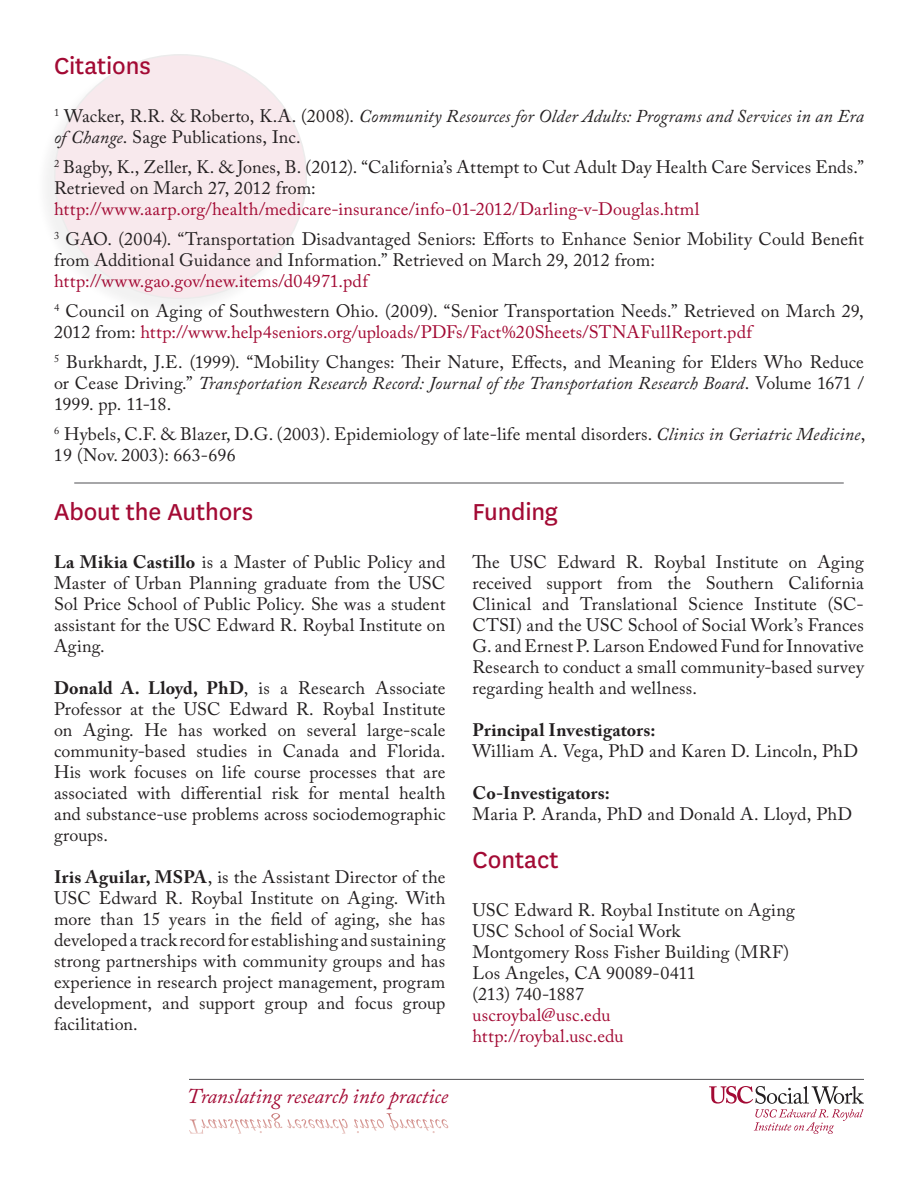
<style>
.page{position:relative;width:918px;height:1188px;background:#fff}
.page>*{position:absolute;margin:0;border:0;box-sizing:border-box;transform-origin:0 0}
.t1{font:27px "National";letter-spacing:-.005em;color:#a30a34}
.t2{font:italic 21px "Adobe Caslon Pro";color:#a30a34}
.t3{font:18px/21px "Adobe Caslon Pro";letter-spacing:.01em;color:#231f20}
.t4{font:italic 18px/21px "Adobe Caslon Pro";letter-spacing:.005em;color:#231f20}
.t5{font:700 18px "Adobe Caslon Pro";letter-spacing:.01em;color:#231f20}
.t6{font:18px/21px "Adobe Caslon Pro";letter-spacing:.01em;color:#a30a34}
.s1{font-style:normal}
.s2{color:#a30a34}
.s3{font-style:italic}
.s4{font-weight:700}
</style>
<div class="page">
<div style="left:35px;top:56px;width:270px;height:262px;background:#231f20;opacity:.66"></div>
<div style="left:55px;top:55px;width:251px;height:243px;background:#f8e9ed;border-radius:50%"></div>
<hr style="left:189px;top:1079px;width:675px;height:1px;background:#636366">
<svg style="left:271px;top:1113px;width:177px;height:21px"></svg>
<hr style="left:74px;top:482px;width:770px;height:2px;background:#636366">
<svg style="left:709px;top:1086px;width:155px;height:48px"></svg>
<h1 class="t1" style="left:54px;top:48px;width:98px">Citations</h1>
<p class="t4" style="left:54px;top:105px;width:811px"><sup>1</sup> <span class="s1">Wacker, R.R. &amp; Roberto, K.A. (2008).</span> Community Resources for Older Adults: Programs and Services in an Era of Change<span class="s1">. Sage Publications, Inc.</span></p>
<p class="t3" style="left:54px;top:156px;width:811px"><sup>2</sup> Bagby, K., Zeller, K. &amp; Jones, B. (2012). “California’s Attempt to Cut Adult Day Health Care Services Ends.”<br>Retrieved on March 27, 2012 from:</p>
<p class="t3" style="left:54px;top:194px;width:811px;line-height:30px"><span class="s2">http://www.aarp.org/health/medicare-insurance/info-01-2012/Darling-v-Douglas.html<br></span><sup>3</sup> GAO. (2004). “Transportation Disadvantaged Seniors: Efforts to Enhance Senior Mobility Could Benefit</p>
<p class="t3" style="left:54px;top:249px;width:603px">from Additional Guidance and Information.” Retrieved on March 29, 2012 from:</p>
<p class="t3" style="left:54px;top:266px;width:811px;line-height:30px"><span class="s2">http://www.gao.gov/new.items/d04971.pdf<br></span><sup>4</sup> Council on Aging of Southwestern Ohio. (2009). “Senior Transportation Needs.” Retrieved on March 29,</p>
<p class="t3" style="left:54px;top:317px;width:811px;line-height:30px">2012 from: <span class="s2">http://www.help4seniors.org/uploads/PDFs/Fact%20Sheets/STNAFullReport.pdf<br></span><sup>5</sup> Burkhardt, J.E. (1999). “Mobility Changes: Their Nature, Effects, and Meaning for Elders Who Reduce</p>
<p class="t4" style="left:54px;top:372px;width:811px"><span class="s1">or Cease Driving.”</span> Transportation Research Record: Journal of the Transportation Research Board<span class="s1">. Volume 1671 /<br>1999. pp. 11-18.</span></p>
<p class="t3" style="left:54px;top:423px;width:813px"><sup>6</sup> Hybels, C.F. &amp; Blazer, D.G. (2003). Epidemiology of late-life mental disorders. <span class="s3">Clinics in Geriatric Medicine</span>,<br>19 (Nov. 2003): 663-696</p>
<h1 class="t1" style="left:54px;top:493px;width:201px">About the Authors</h1>
<p class="t3" style="left:54px;top:551px;width:393px;text-align:justify"><span class="s4">La Mikia Castillo</span> is a Master of Public Policy and Master of Urban Planning graduate from the USC Sol Price School of Public Policy. She was a student assistant for the USC Edward R. Roybal Institute on Aging.</p>
<p class="t3" style="left:54px;top:677px;width:393px;text-align:justify"><span class="s4">Donald A. Lloyd, PhD</span>, is a Research Associate Professor at the USC Edward R. Roybal Institute on Aging. He has worked on several large-scale community-based studies in Canada and Florida.<br>His work focuses on life course processes that are associated with differential risk for mental health and substance-use problems across sociodemographic groups.</p>
<p class="t3" style="left:54px;top:866px;width:393px;text-align:justify"><span class="s4">Iris Aguilar, MSPA</span>, is the Assistant Director of the USC Edward R. Roybal Institute on Aging. With more than 15 years in the field of aging, she has developed a track record for establishing and sustaining strong partnerships with community groups and has experience in research project management, program development, and support group and focus group facilitation.</p>
<p class="t2" style="left:187px;top:1083px;width:263px">Translating research into practice</p>
<h1 class="t1" style="left:472px;top:493px;width:87px">Funding</h1>
<p class="t3" style="left:472px;top:551px;width:393px;text-align:justify">The USC Edward R. Roybal Institute on Aging received support from the Southern California Clinical and Translational Science Institute (SC-CTSI) and the USC School of Social Work’s Frances G. and Ernest P. Larson Endowed Fund for Innovative Research to conduct a small community-based survey regarding health and wellness.</p>
<p class="t5" style="left:472px;top:719px;width:185px">Principal Investigators:</p>
<p class="t3" style="left:472px;top:740px;width:387px">William A. Vega, PhD and Karen D. Lincoln, PhD</p>
<p class="t5" style="left:472px;top:782px;width:139px">Co-Investigators:</p>
<p class="t3" style="left:472px;top:803px;width:381px">Maria P. Aranda, PhD and Donald A. Lloyd, PhD</p>
<h1 class="t1" style="left:472px;top:841px;width:88px">Contact</h1>
<p class="t3" style="left:472px;top:899px;width:324px">USC Edward R. Roybal Institute on Aging<br>USC School of Social Work<br>Montgomery Ross Fisher Building (MRF)<br>Los Angeles, CA 90089-0411<br>(213) 740-1887</p>
<p class="t6" style="left:472px;top:1004px;width:153px">uscroybal@usc.edu http://roybal.usc.edu</p>
</div>
